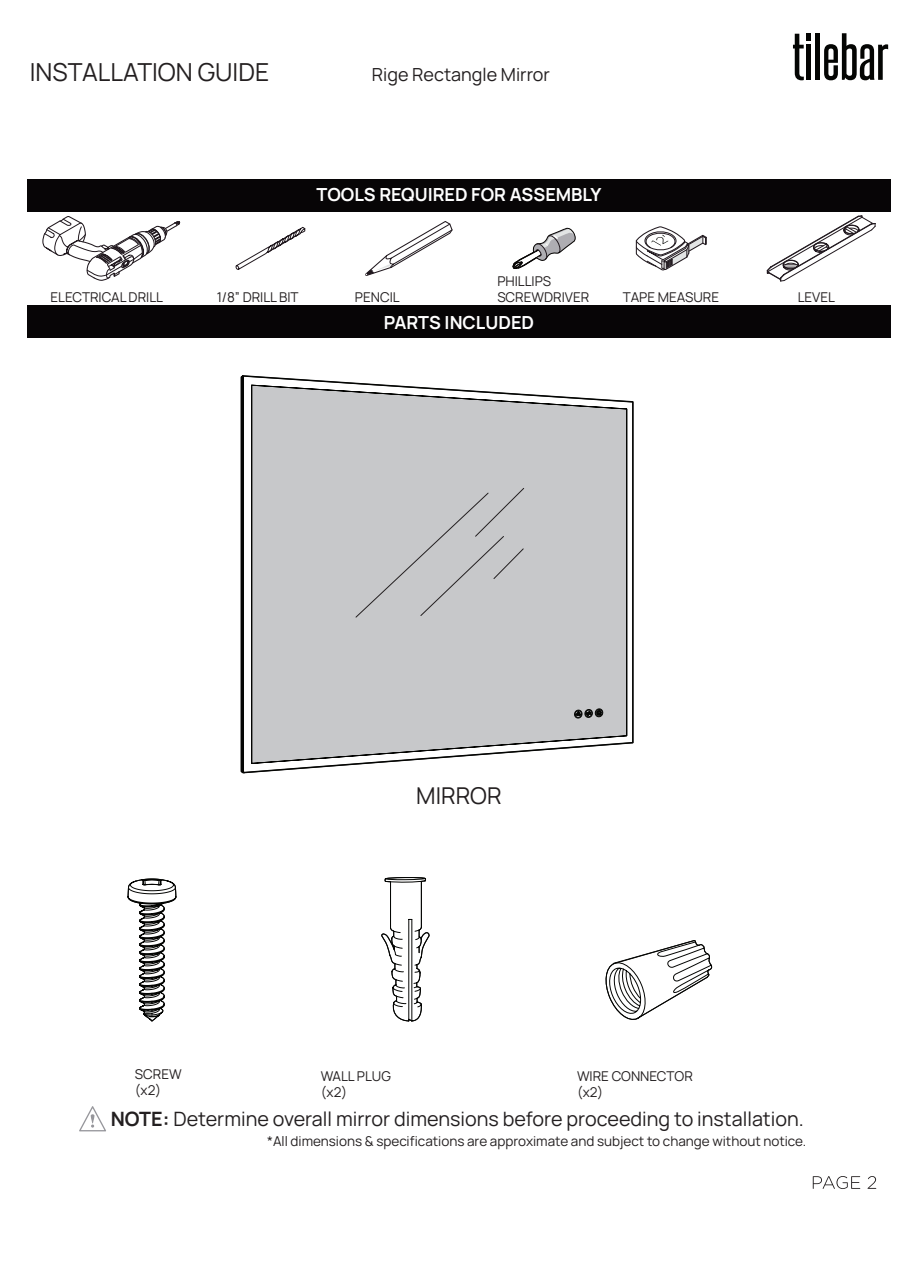
<style>
.page{position:relative;width:918px;height:1262px;background:#fff}
.page>*{position:absolute;margin:0;border:0;box-sizing:border-box;transform-origin:0 0}
.t1{font:24.75px "Manrope";color:#231f20}
.t2{font:23.1px "Manrope";color:#231f20}
.t3{font:19.8px "Manrope";color:#231f20}
.t4{font:700 18px "Manrope";color:#fff}
.t5{font:18px "Manrope";color:#231f20}
.t6{font:13.5px/16.2px "Manrope";color:#231f20}
.s1{font-weight:700}
</style>
<div class="page">
<div style="left:28px;top:179px;width:863px;height:32px;background:#070506"></div>
<div style="left:28px;top:305px;width:863px;height:32px;background:#070506"></div>
<svg style="left:79px;top:1106px;width:27px;height:25px"></svg>
<svg style="left:813px;top:1176px;width:63px;height:12px"></svg>
<svg style="left:127px;top:878px;width:50px;height:143px"></svg>
<svg style="left:381px;top:877px;width:49px;height:144px"></svg>
<svg style="left:605px;top:940px;width:108px;height:80px"></svg>
<svg style="left:240px;top:375px;width:394px;height:399px;background:#c7c8c9"></svg>
<div style="left:355px;top:487px;width:169px;height:130px;background:#c7c8ca"></div>
<svg style="left:574px;top:708px;width:29px;height:10px"></svg>
<svg style="left:766px;top:215px;width:110px;height:67px"></svg>
<svg style="left:42px;top:216px;width:139px;height:65px"></svg>
<svg style="left:365px;top:221px;width:88px;height:55px"></svg>
<svg style="left:512px;top:227px;width:64px;height:42px"></svg>
<svg style="left:635px;top:226px;width:72px;height:45px"></svg>
<svg style="left:235px;top:226px;width:71px;height:44px"></svg>
<div style="left:806px;top:33px;width:5px;height:8px;background:#040503"></div>
<svg style="left:793px;top:34px;width:11px;height:46px"></svg>
<div style="left:806px;top:45px;width:5px;height:35px;background:#040503"></div>
<hr style="left:816px;top:33px;width:4px;height:47px;background:#040503">
<svg style="left:824px;top:33px;width:64px;height:47px"></svg>
<h1 class="t1" style="left:30px;top:53px;width:241px">INSTALLATION GUIDE</h1>
<h3 class="t5" style="left:372px;top:61px;width:180px">Rige Rectangle Mirror</h3>
<h3 class="t4" style="left:316px;top:180px;width:286px">TOOLS REQUIRED FOR ASSEMBLY</h3>
<p class="t6" style="left:50px;top:288px;width:114px">ELECTRICAL DRILL</p>
<p class="t6" style="left:217px;top:288px;width:84px">1/8” DRILL BIT</p>
<p class="t6" style="left:355px;top:288px;width:46px">PENCIL</p>
<p class="t6" style="left:497px;top:272px;width:93px">PHILLIPS<br>SCREWDRIVER</p>
<h3 class="t4" style="left:384px;top:307px;width:152px">PARTS INCLUDED</h3>
<p class="t6" style="left:623px;top:288px;width:98px">TAPE MEASURE</p>
<p class="t6" style="left:798px;top:288px;width:39px">LEVEL</p>
<h2 class="t2" style="left:416px;top:778px;width:87px">MIRROR</h2>
<p class="t6" style="left:135px;top:1064px;width:48px">SCREW (x2)</p>
<p class="t6" style="left:321px;top:1066px;width:72px">WALL PLUG (x2)</p>
<p class="t6" style="left:577px;top:1066px;width:117px">WIRE CONNECTOR (x2)</p>
<h3 class="t3" style="left:111px;top:1103px;width:695px"><span class="s1">NOTE:</span> Determine overall mirror dimensions before proceeding to installation.</h3>
<p class="t6" style="left:267px;top:1131px;width:541px">*All dimensions &amp; specifications are approximate and subject to change without notice.</p>
</div>
